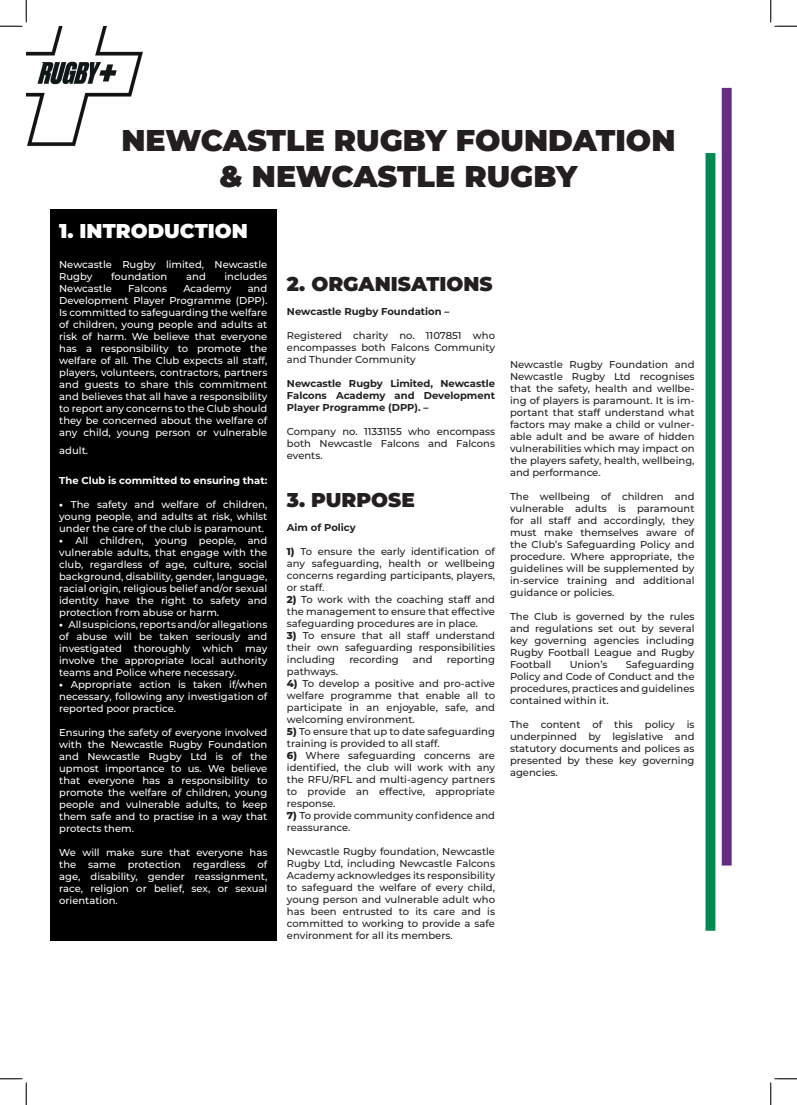
<style>
.page{position:relative;width:797px;height:1105px;background:#fff}
.page>*{position:absolute;margin:0;border:0;box-sizing:border-box;transform-origin:0 0}
.t1{font:900 30px "Montserrat";color:#231f20}
.t2{font:900 20px "Montserrat";color:#231f20}
.t3{font:900 20px "Montserrat";color:#fff}
.t4{font:500 10px/12px "Montserrat";color:#231f20;text-align:justify}
.t5{font:500 10px/12px "Montserrat";color:#fff;text-align:justify}
.t6{font:700 10px/12px "Montserrat";color:#231f20;text-align:justify}
.t7{font:700 10px "Montserrat";color:#fff}
.s1{font-weight:800}
</style>
<div class="page">
<img style="left:26px;top:26px;width:706px;height:915px">
<div style="left:50px;top:209px;width:227px;height:731px;background:#000"></div>
<svg style="left:0;top:0;width:27px;height:27px"></svg>
<svg style="left:0;top:1078px;width:27px;height:27px"></svg>
<svg style="left:770px;top:0;width:27px;height:27px"></svg>
<svg style="left:770px;top:1078px;width:27px;height:27px"></svg>
<p class="t1" style="left:121px;top:118px;width:555px">NEWCASTLE RUGBY FOUNDATION</p>
<p class="t1" style="left:219px;top:154px;width:359px">&amp; NEWCASTLE RUGBY</p>
<p class="t3" style="left:59px;top:216px;width:190px">1. INTRODUCTION</p>
<p class="t5" style="left:59px;top:258px;width:210px">Newcastle Rugby limited, Newcastle<br>Rugby</p>
<p class="t5" style="left:111px;top:270px;width:58px">foundation</p>
<p class="t5" style="left:186px;top:270px;width:21px">and</p>
<p class="t5" style="left:224px;top:270px;width:44px">includes</p>
<p class="t5" style="left:59px;top:282px;width:54px">Newcastle</p>
<p class="t5" style="left:128px;top:282px;width:40px">Falcons</p>
<p class="t5" style="left:183px;top:282px;width:49px">Academy</p>
<p class="t5" style="left:59px;top:282px;width:210px;text-indent:188px">and Development Player Programme (DPP).<br>Is committed to safeguarding the welfare of children, young people and adults at risk of harm. We believe that everyone has a responsibility to promote the welfare of all. The Club expects all staff, players, volunteers, contractors, partners and guests to share this commitment and believes that all have a responsibility to report any concerns to the Club should they be concerned about the welfare of any child, young person or vulnerable</p>
<p class="t5" style="left:59px;top:444px;width:31px">adult.</p>
<p class="t7" style="left:59px;top:473px;width:210px">The Club is committed to ensuring that:</p>
<p class="t5" style="left:59px;top:498px;width:210px"><span class="s1">•</span> The safety and welfare of children, young people, and adults at risk, whilst under the care of the club is paramount.</p>
<p class="t5" style="left:59px;top:534px;width:210px"><span class="s1">•</span> All children, young people, and vulnerable adults, that engage with the club, regardless of age, culture, social background, disability, gender, language, racial origin, religious belief and/or sexual identity have the right to safety and protection from abuse or harm.</p>
<p class="t5" style="left:59px;top:618px;width:210px"><span class="s1">•</span> All suspicions, reports and/or allegations of abuse will be taken seriously and investigated thoroughly which may involve the appropriate local authority teams and Police where necessary.</p>
<p class="t5" style="left:59px;top:678px;width:210px"><span class="s1">•</span> Appropriate action is taken if/when necessary, following any investigation of reported poor practice.</p>
<p class="t5" style="left:59px;top:726px;width:210px">Ensuring the safety of everyone involved with the Newcastle Rugby Foundation and Newcastle Rugby Ltd is of the upmost importance to us. We believe that everyone has a responsibility to promote the welfare of children, young people and vulnerable adults, to keep them safe and to practise in a way that protects them.</p>
<p class="t5" style="left:59px;top:846px;width:210px">We will make sure that everyone has the same protection regardless of age, disability, gender reassignment, race, religion or belief, sex, or sexual orientation.</p>
<p class="t2" style="left:287px;top:269px;width:207px">2. ORGANISATIONS</p>
<p class="t6" style="left:287px;top:305px;width:164px">Newcastle Rugby Foundation –</p>
<p class="t4" style="left:287px;top:329px;width:210px">Registered charity no. 1107851 who encompasses both Falcons Community and Thunder Community</p>
<p class="t6" style="left:287px;top:377px;width:210px">Newcastle Rugby Limited, Newcastle Falcons Academy and Development Player Programme (DPP). –</p>
<p class="t4" style="left:287px;top:425px;width:210px">Company no. 11331155 who encompass both Newcastle Falcons and Falcons events.</p>
<p class="t2" style="left:287px;top:485px;width:129px">3. PURPOSE</p>
<p class="t6" style="left:287px;top:521px;width:70px">Aim of Policy</p>
<p class="t4" style="left:287px;top:545px;width:210px"><span class="s1">1)</span> To ensure the early identification of any safeguarding, health or wellbeing concerns regarding participants, players, or staff.</p>
<p class="t4" style="left:287px;top:593px;width:210px"><span class="s1">2)</span> To work with the coaching staff and the management to ensure that effective safeguarding procedures are in place.</p>
<p class="t4" style="left:287px;top:629px;width:210px"><span class="s1">3)</span> To ensure that all staff understand their own safeguarding responsibilities including</p>
<p class="t4" style="left:349px;top:653px;width:51px">recording</p>
<p class="t4" style="left:413px;top:653px;width:21px">and</p>
<p class="t4" style="left:447px;top:653px;width:50px">reporting</p>
<p class="t4" style="left:287px;top:665px;width:53px">pathways.</p>
<p class="t4" style="left:287px;top:677px;width:210px"><span class="s1">4)</span> To develop a positive and pro-active welfare programme that enable all to participate in an enjoyable, safe, and welcoming environment.</p>
<p class="t4" style="left:287px;top:725px;width:210px"><span class="s1">5)</span> To ensure that up to date safeguarding training is provided to all staff.</p>
<p class="t4" style="left:287px;top:749px;width:210px"><span class="s1">6)</span> Where safeguarding concerns are identified, the club will work with any the RFU/RFL and multi-agency partners to provide an effective, appropriate response.</p>
<p class="t4" style="left:287px;top:809px;width:210px"><span class="s1">7)</span> To provide community confidence and reassurance.</p>
<p class="t4" style="left:287px;top:845px;width:210px">Newcastle Rugby foundation, Newcastle Rugby Ltd, including Newcastle Falcons Academy acknowledges its responsibility to safeguard the welfare of every child, young person and vulnerable adult who has been entrusted to its care and is committed to working to provide a safe environment for all its members.</p>
<p class="t4" style="left:510px;top:358px;width:186px">Newcastle Rugby Foundation and Newcastle Rugby Ltd recognises that the safety, health and wellbe&shy;ing of players is paramount. It is im&shy;portant that staff understand what factors may make a child or vulner&shy;able adult and be aware of hidden vulnerabilities which may impact on the players safety, health, wellbeing, and performance.</p>
<p class="t4" style="left:510px;top:490px;width:186px">The wellbeing of children and vulnerable adults is paramount for all staff and accordingly, they must make themselves aware of the Club’s Safeguarding Policy and procedure. Where appropriate, the guidelines will be supplemented by in-service training and additional guidance or policies.</p>
<p class="t4" style="left:510px;top:610px;width:186px">The Club is governed by the rules and regulations set out by several key governing agencies including Rugby Football League and Rugby Football</p>
<p class="t4" style="left:510px;top:658px;width:186px;text-indent:116px">Safeguarding Policy and Code of Conduct and the procedures, practices and guidelines contained within it.</p>
<p class="t4" style="left:510px;top:718px;width:186px">The content of this policy is underpinned by legislative and statutory documents and polices as presented by these key governing agencies.</p>
<p class="t4" style="left:569px;top:658px;width:39px">Union’s</p>
</div>
